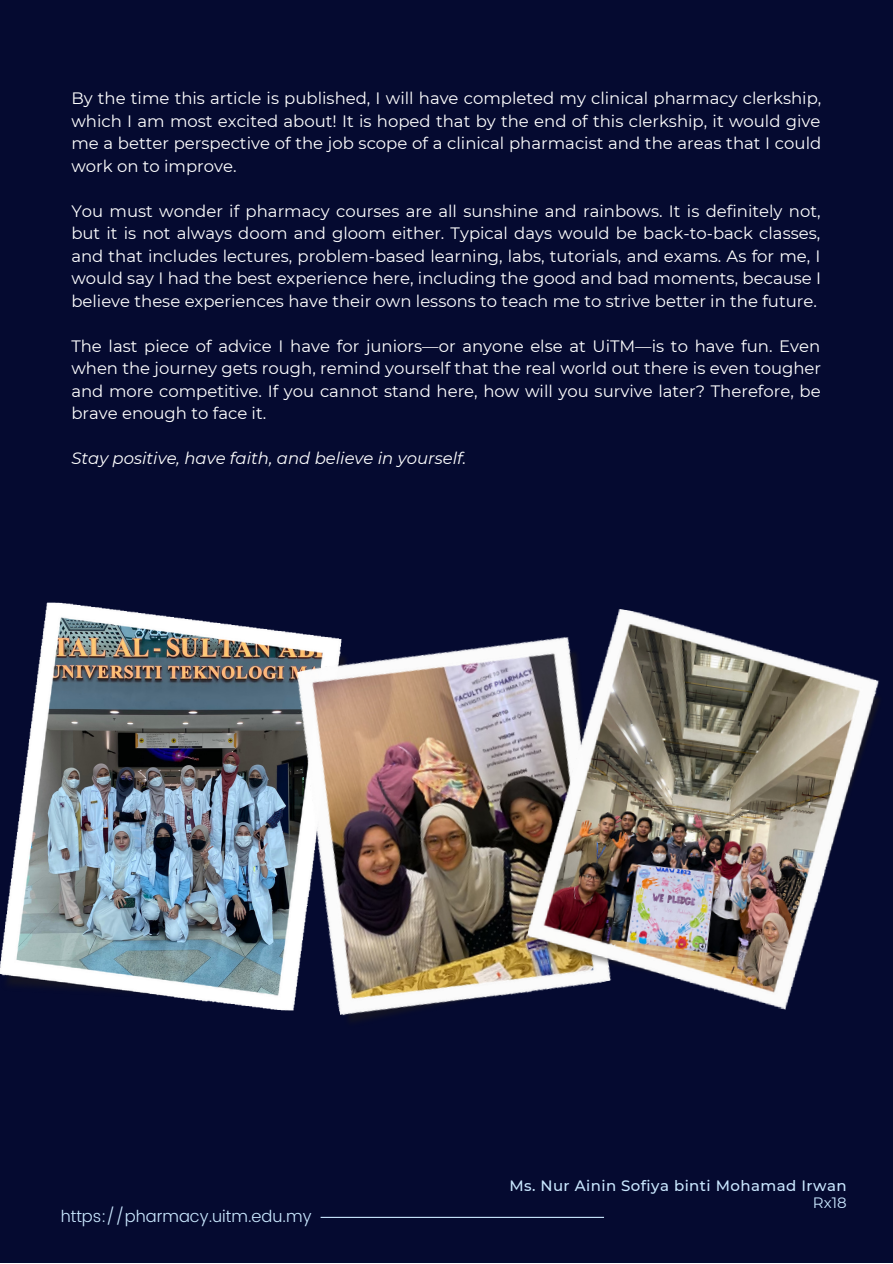
<style>
.page{position:relative;width:893px;height:1264px;background:#fff}
.page>*{position:absolute;margin:0;border:0;box-sizing:border-box;transform-origin:0 0}
.t1{font:16.5px/22.5px "Montserrat";color:#fff;text-align:justify}
.t2{font:italic 16.5px "Montserrat";color:#fff}
.t3{font:300 16.5px "Poppins";color:#cae8ff}
.t4{font:500 15px "Montserrat";letter-spacing:.03em;color:#cae8ff}
.t5{font:15px "Montserrat";color:#cae8ff}
</style>
<div class="page">
<div style="left:0;top:0;width:892px;height:1262px;background:#050a30"></div>
<hr style="left:320px;top:1216px;width:284px;height:1px;background:#cae8ff">
<img style="left:0;top:602px;width:255px;height:406px">
<img style="left:255px;top:627px;width:267px;height:392px">
<img style="left:522px;top:609px;width:357px;height:401px">
<p class="t1" style="left:71px;top:87px;width:751px">By the time this article is published, I will have completed my clinical pharmacy clerkship, which I am most excited about! It is hoped that by the end of this clerkship, it would give me a better perspective of the job scope of a clinical pharmacist and the areas that I could work on to improve.</p>
<p class="t1" style="left:71px;top:200px;width:751px">You must wonder if pharmacy courses are all sunshine and rainbows. It is definitely not, but it is not always doom and gloom either. Typical days would be back-to-back classes, and that includes lectures, problem-based learning, labs, tutorials, and exams. As for me, I would say I had the best experience here, including the good and bad moments, because I believe these experiences have their own lessons to teach me to strive better in the future.</p>
<p class="t1" style="left:71px;top:335px;width:751px">The last piece of advice I have for juniors—or anyone else at UiTM—is to have fun. Even when the journey gets rough, remind yourself that the real world out there is even tougher and more competitive. If you cannot stand here, how will you survive later? Therefore, be brave enough to face it.</p>
<p class="t2" style="left:71px;top:448px;width:396px">Stay positive, have faith, and believe in yourself.</p>
<p class="t3" style="left:61px;top:1207px;width:252px">https://pharmacy.uitm.edu.my</p>
<p class="t4" style="left:509px;top:1176px;width:339px">Ms. Nur Ainin Sofiya binti Mohamad Irwan</p>
<p class="t5" style="left:812px;top:1193px;width:35px">Rx18</p>
</div>
